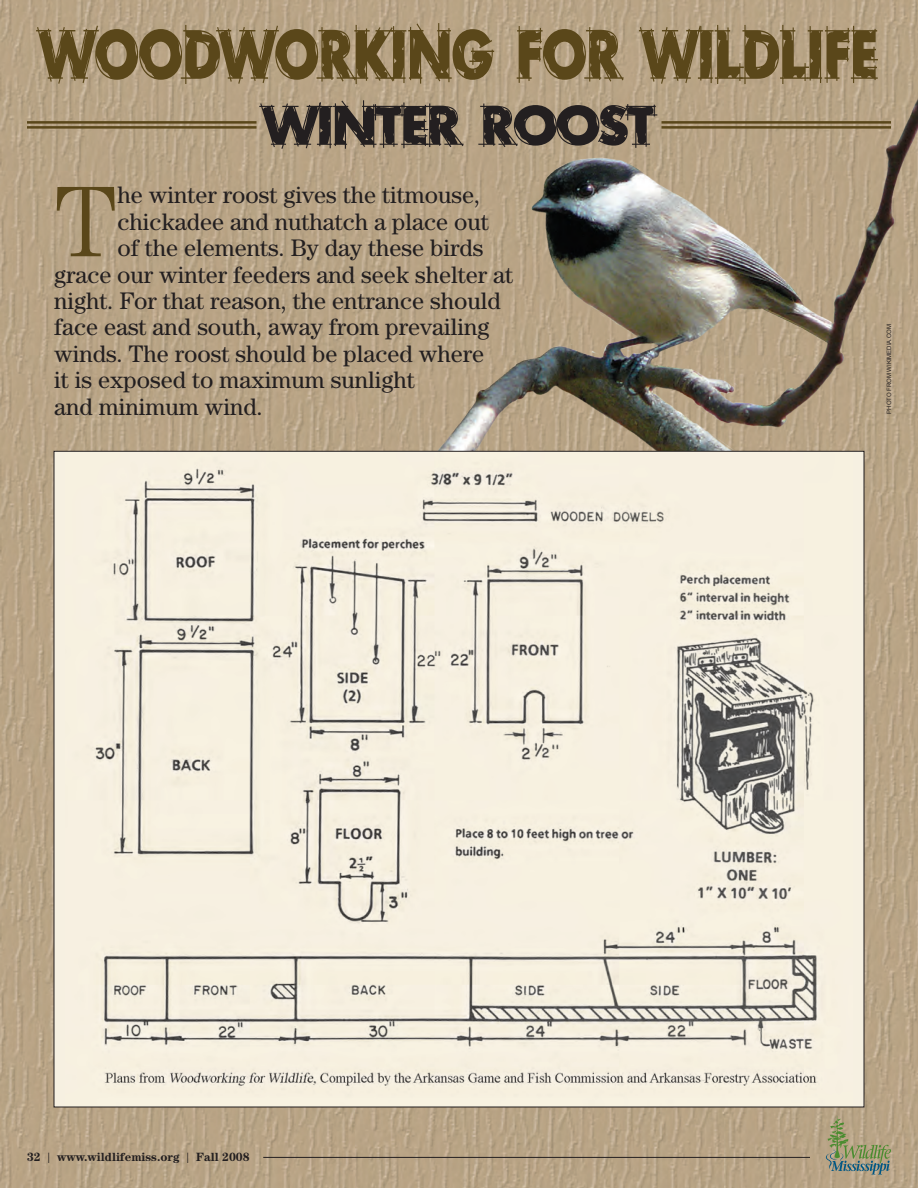
<style>
.page{position:relative;width:918px;height:1188px;background:#fff}
.page>*{position:absolute;margin:0;border:0;box-sizing:border-box;transform-origin:0 0}
.t1{font:300 100.8px "Century";color:#5a471a}
.t2{font:67.5px "Rough Draft";color:#5a471a;scale:.8 1}
.t3{font:54px "Rough Draft";letter-spacing:-.025em;color:#231f20}
.t4{font:24px "Century";color:#231f20}
.t5{font:700 12px "Century";color:#231f20}
.t6{font:6px "Arial";color:#231f20}
.s1{font-weight:400;font-size:15px}
</style>
<div class="page">
<img style="left:0;top:0;width:918px;height:1188px">
<hr style="left:263px;top:1157px;width:547px;height:1px;background:#231f20">
<svg style="left:826px;top:1116px;width:65px;height:58px;background:#9d9b7b"></svg>
<hr style="left:27px;top:126px;width:229px;height:3px;background:#5a471a">
<hr style="left:27px;top:121px;width:229px;height:3px;background:#5a471a">
<img style="left:417px;top:13px;width:501px;height:532px">
<div style="left:54px;top:451px;width:810px;height:656px;background:#f6f0e1"></div>
<img style="left:95px;top:468px;width:723px;height:618px">
<h2 class="t2" style="left:40px;top:10px;width:1048px">WOODWORKING FOR WILDLIFE</h2>
<h3 class="t3" style="left:264px;top:90px;width:392px">WINTER ROOST</h3>
<h1 class="t1" style="left:54px;top:164px;width:65px">T</h1>
<p class="t4" style="left:117px;top:181px;width:364px">he winter roost gives the titmouse,</p>
<p class="t4" style="left:117px;top:208px;width:373px">chickadee and nuthatch a place out</p>
<p class="t4" style="left:117px;top:234px;width:368px">of the elements. By day these birds</p>
<p class="t4" style="left:54px;top:260px;width:461px">grace our winter feeders and seek shelter at</p>
<p class="t4" style="left:54px;top:287px;width:448px">night. For that reason, the entrance should</p>
<p class="t4" style="left:54px;top:313px;width:437px">face east and south, away from prevailing</p>
<p class="t4" style="left:54px;top:340px;width:432px">winds. The roost should be placed where</p>
<p class="t4" style="left:54px;top:366px;width:362px">it is exposed to maximum sunlight</p>
<p class="t4" style="left:54px;top:392px;width:210px">and minimum wind.</p>
<p class="t6" style="left:886px;top:414px;width:91px;rotate:-90deg">PHOTO FROM WIKIMEDIA.COM</p>
<p class="t5" style="left:27px;top:1150px;width:224px">32 <span class="s1">|</span> www.wildlifemiss.org <span class="s1">|</span> Fall 2008</p>
</div>
